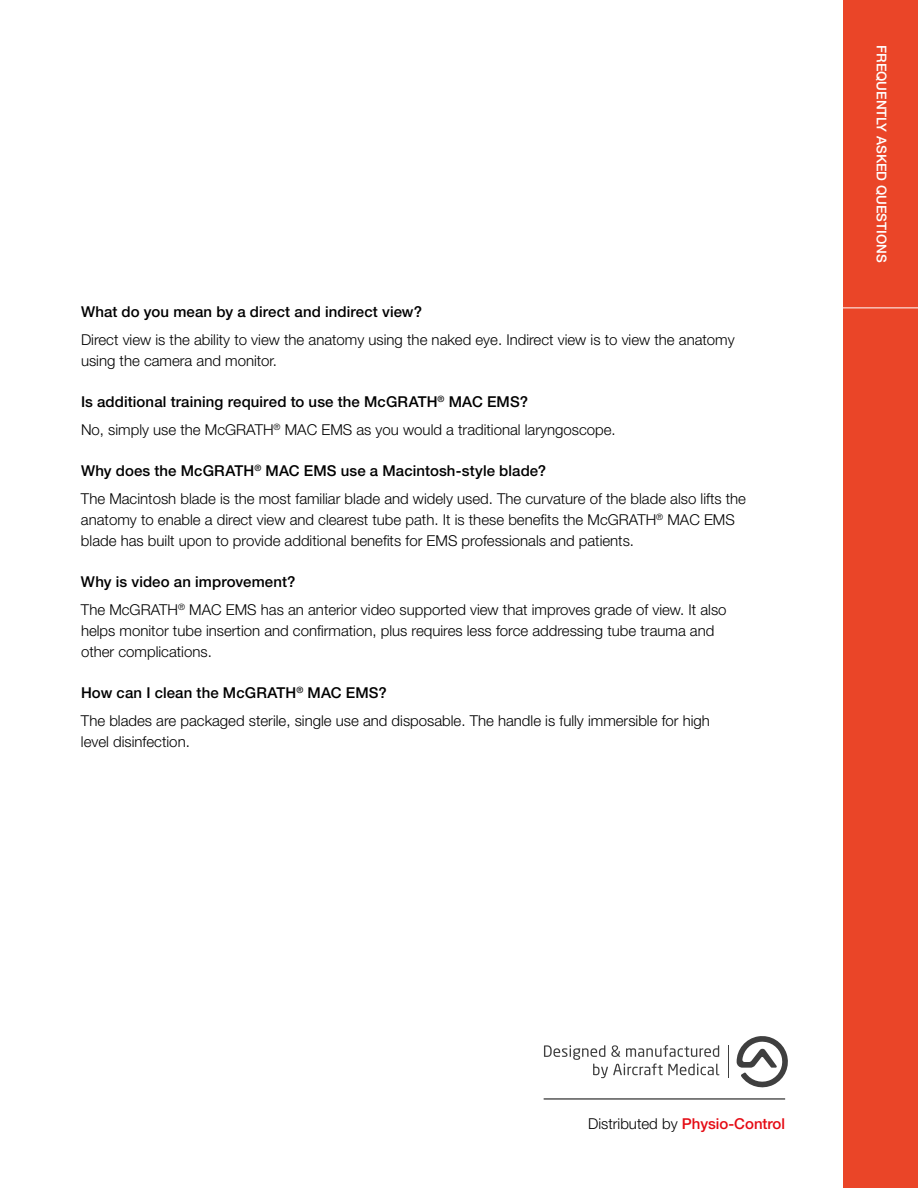
<style>
.page{position:relative;width:918px;height:1188px;background:#fff}
.page>*{position:absolute;margin:0;border:0;box-sizing:border-box;transform-origin:0 0}
.t1{font:300 15px/27.8px "Helvetica Neue LT Std";color:#000}
.t2{font:500 15px "Helvetica Neue LT Std";letter-spacing:.005em;color:#000}
.t3{font:500 15px "Helvetica Neue LT Std";color:#e50b14}
.t4{font:500 13.5px "Helvetica Neue LTW1 G";color:#fff}
.s1{font-weight:500}
.s2{font-weight:300;color:#000}
</style>
<div class="page">
<div style="left:843px;top:0;width:75px;height:1188px;background:#ea4528"></div>
<hr style="left:835px;top:308px;width:83px;height:1px;background:#fff">
<svg style="left:736px;top:1036px;width:52px;height:51px"></svg>
<hr style="left:728px;top:1045px;width:1px;height:33px;background:#3f3f3f">
<svg style="left:544px;top:1045px;width:175px;height:33px"></svg>
<hr style="left:544px;top:1099px;width:241px;height:1px;background:#000">
<p class="t2" style="left:81px;top:303px;width:343px">What do you mean by a direct and indirect view?</p>
<p class="t1" style="left:81px;top:329px;width:655px;line-height:21px">Direct view is the ability to view the anatomy using the naked eye. Indirect view is to view the anatomy using the camera and monitor.</p>
<p class="t1" style="left:81px;top:388px;width:536px"><span class="s1">Is additional training required to use the McGRATH</span><sup>®</sup> <span class="s1">MAC EMS?<br></span>No, simply use the McGRATH<sup>®</sup> MAC EMS as you would a traditional laryngoscope.</p>
<p class="t1" style="left:81px;top:457px;width:667px"><span class="s1">Why does the McGRATH</span><sup>®</sup> <span class="s1">MAC EMS use a Macintosh-style blade?<br></span>The Macintosh blade is the most familiar blade and widely used. The curvature of the blade also lifts the</p>
<p class="t1" style="left:81px;top:509px;width:655px;line-height:21px">anatomy to enable a direct view and clearest tube path. It is these benefits the McGRATH<sup>®</sup> MAC EMS blade has built upon to provide additional benefits for EMS professionals and patients.</p>
<p class="t1" style="left:81px;top:568px;width:647px"><span class="s1">Why is video an improvement?<br></span>The McGRATH<sup>®</sup> MAC EMS has an anterior video supported view that improves grade of view. It also</p>
<p class="t1" style="left:81px;top:620px;width:635px;line-height:21px">helps monitor tube insertion and confirmation, plus requires less force addressing tube trauma and other complications.</p>
<p class="t1" style="left:81px;top:679px;width:631px"><span class="s1">How can I clean the McGRATH</span><sup>®</sup> <span class="s1">MAC EMS?<br></span>The blades are packaged sterile, single use and disposable. The handle is fully immersible for high</p>
<p class="t1" style="left:81px;top:728px;width:110px">level disinfection.</p>
<p class="t4" style="left:890px;top:45px;width:219px;rotate:90deg">FREQUENTLY ASKED QUESTIONS</p>
<p class="t3" style="left:588px;top:1115px;width:198px"><span class="s2">Distributed by</span> Physio-Control</p>
</div>
